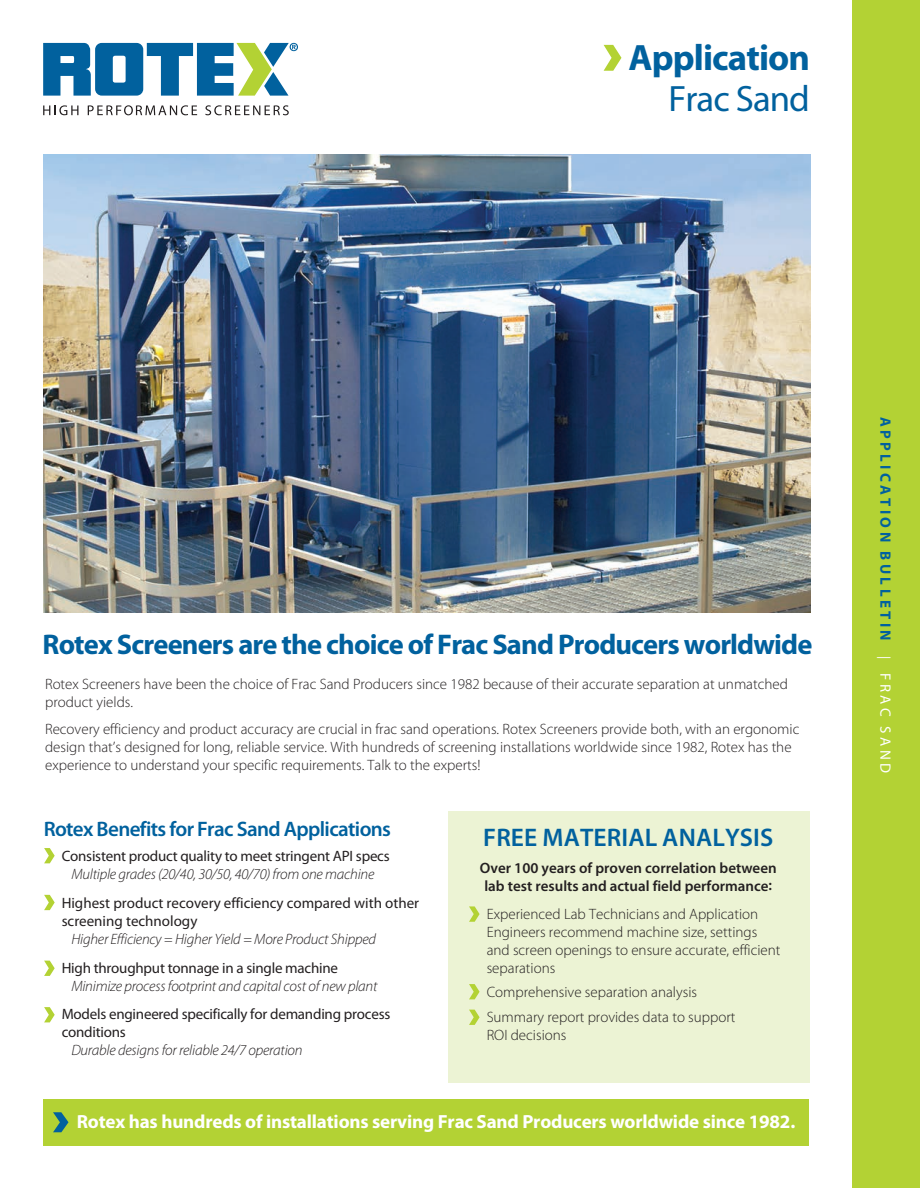
<style>
.page{position:relative;width:920px;height:1188px;background:#fff}
.page>*{position:absolute;margin:0;border:0;box-sizing:border-box;transform-origin:0 0}
.t1{font:700 36.75px "Myriad Pro";letter-spacing:-.025em;color:#01619e}
.t2{font:36.75px "Myriad Pro";letter-spacing:-.025em;color:#01619e}
.t3{font:700 28.5px "Myriad Pro";letter-spacing:-.03em;color:#01619e}
.t4{font:600 25.5px "Myriad Pro";letter-spacing:.005em;color:#01619e}
.t5{font:600 21px "Myriad Pro";letter-spacing:-.03em;color:#01619e}
.t6{font:700 19.05px "Myriad Pro";letter-spacing:-.01em;color:#fff}
.t7{font:300 15px/18px "Myriad Pro";color:#231f20}
.t8{font:15px/18px "Myriad Pro";letter-spacing:-.015em;color:#231f20}
.t9{font:italic 300 15px "Myriad Pro";letter-spacing:-.015em;color:#231f20}
.t10{font:600 15px/18px "Myriad Pro";color:#231f20;text-align:center}
.t11{font:700 15px "Myriad Pro";letter-spacing:.225em;color:#01619e}
.s1{font-weight:400;font-size:13.5px;color:#fff}
.s2{font-weight:400;color:#fff}
</style>
<div class="page">
<div style="left:852px;top:0;width:67px;height:1187px;background:#b3d234"></div>
<svg style="left:43px;top:43px;width:255px;height:53px"></svg>
<svg style="left:43px;top:105px;width:35px;height:10px"></svg>
<svg style="left:88px;top:105px;width:109px;height:10px"></svg>
<svg style="left:205px;top:105px;width:84px;height:10px"></svg>
<svg style="left:603px;top:45px;width:18px;height:26px"></svg>
<div style="left:44px;top:1098px;width:765px;height:47px;background:#b3d234"></div>
<svg style="left:53px;top:1112px;width:15px;height:20px"></svg>
<div style="left:448px;top:811px;width:361px;height:271px;background:#ecf3d4"></div>
<svg style="left:469px;top:906px;width:10px;height:15px"></svg>
<svg style="left:469px;top:984px;width:10px;height:15px"></svg>
<svg style="left:469px;top:1009px;width:10px;height:15px"></svg>
<img style="left:44px;top:154px;width:765px;height:458px">
<svg style="left:44px;top:848px;width:11px;height:15px"></svg>
<svg style="left:44px;top:894px;width:11px;height:16px"></svg>
<svg style="left:44px;top:960px;width:11px;height:15px"></svg>
<svg style="left:44px;top:1007px;width:11px;height:15px"></svg>
<h1 class="t1" style="left:628px;top:34px;width:183px">Application</h1>
<h1 class="t2" style="left:668px;top:76px;width:143px">Frac Sand</h1>
<h2 class="t3" style="left:43px;top:626px;width:771px">Rotex Screeners are the choice of Frac Sand Producers worldwide</h2>
<p class="t7" style="left:45px;top:674px;width:744px">Rotex Screeners have been the choice of Frac Sand Producers since 1982 because of their accurate separation at unmatched product yields.</p>
<p class="t7" style="left:45px;top:719px;width:755px">Recovery efficiency and product accuracy are crucial in frac sand operations. Rotex Screeners provide both, with an ergonomic design that’s designed for long, reliable service. With hundreds of screening installations worldwide since 1982, Rotex has the experience to understand your specific requirements. Talk to the experts!</p>
<h3 class="t5" style="left:44px;top:815px;width:349px">Rotex Benefits for Frac Sand Applications</h3>
<p class="t8" style="left:62px;top:846px;width:329px">Consistent product quality to meet stringent API specs</p>
<p class="t9" style="left:71px;top:865px;width:304px">Multiple grades (20/40, 30/50, 40/70) from one machine</p>
<p class="t8" style="left:62px;top:893px;width:359px">Highest product recovery efficiency compared with other screening technology</p>
<p class="t9" style="left:71px;top:929px;width:306px">Higher Efficiency = Higher Yield = More Product Shipped</p>
<p class="t8" style="left:62px;top:958px;width:278px">High throughput tonnage in a single machine</p>
<p class="t9" style="left:71px;top:976px;width:307px">Minimize process footprint and capital cost of new plant</p>
<p class="t8" style="left:62px;top:1004px;width:330px">Models engineered specifically for demanding process conditions</p>
<p class="t9" style="left:71px;top:1041px;width:233px">Durable designs for reliable 24/7 operation</p>
<h3 class="t4" style="left:483px;top:821px;width:291px">FREE MATERIAL ANALYSIS</h3>
<p class="t10" style="left:480px;top:858px;width:298px">Over 100 years of proven correlation between lab test results and actual field performance:</p>
<p class="t7" style="left:486px;top:904px;width:295px">Experienced Lab Technicians and Application Engineers recommend machine size, settings and screen openings to ensure accurate, efficient separations</p>
<p class="t7" style="left:486px;top:979px;width:250px;line-height:24.3px">Comprehensive separation analysis<br>Summary report provides data to support</p>
<p class="t7" style="left:486px;top:1025px;width:81px">ROI decisions</p>
<p class="t6" style="left:77px;top:1109px;width:719px">Rotex has hundreds of installations serving Frac Sand Producers worldwide since 1982.</p>
<p class="t11" style="left:895px;top:416px;width:358px;rotate:90deg">APPLICATION BULLETIN <span class="s1">|</span> <span class="s2">FRAC SAND</span></p>
</div>
